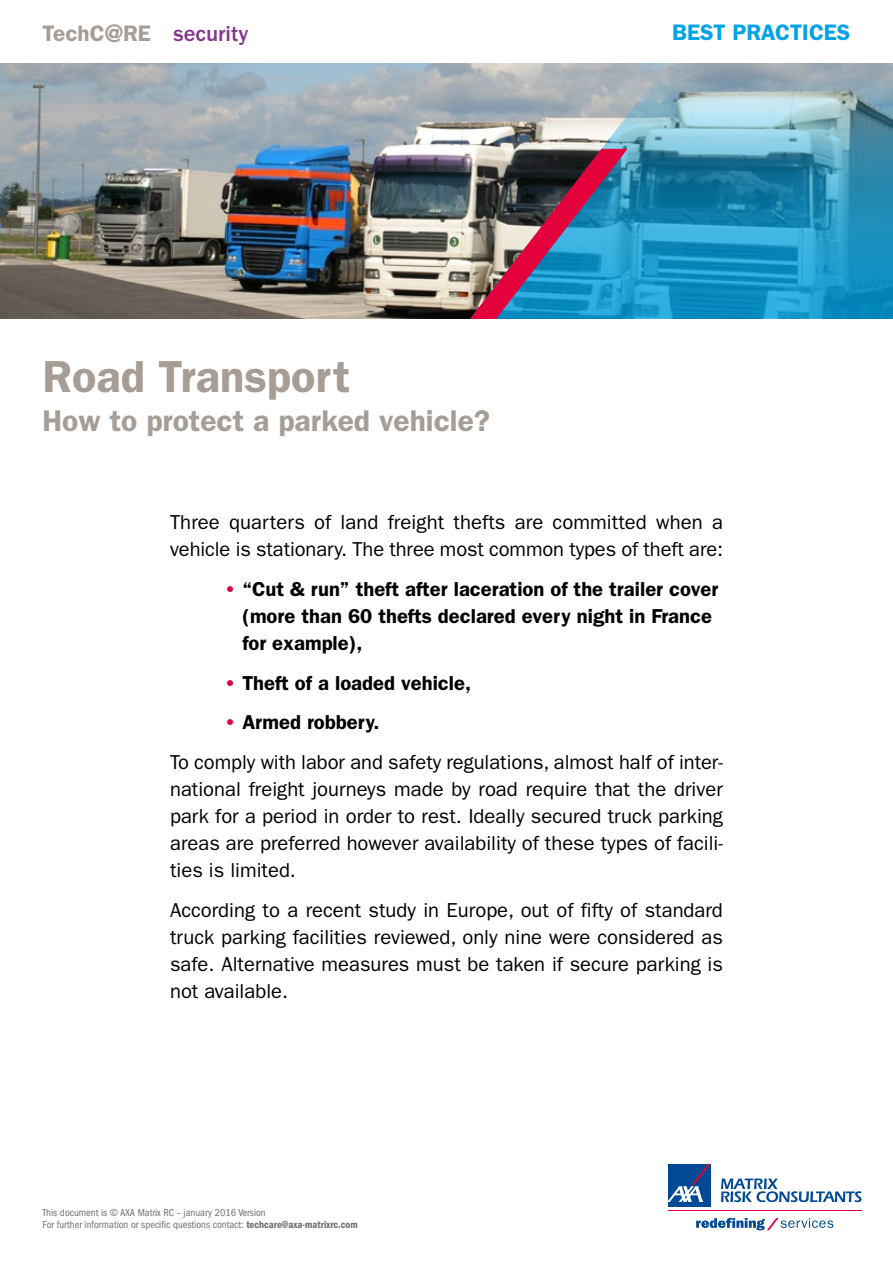
<style>
.page{position:relative;width:893px;height:1263px;background:#fff}
.page>*{position:absolute;margin:0;border:0;box-sizing:border-box;transform-origin:0 0}
.t1{font:600 45px "ITC Franklin Gothic Std";color:#a59d96}
.t2{font:600 30px "ITC Franklin Gothic Std";color:#a59d96}
.t3{font:500 22.5px "ITC Franklin Gothic Std";color:#82368c}
.t4{font:600 22.5px "ITC Franklin Gothic Std";color:#00a3e6}
.t5{font:20.25px/27px "ITC Franklin Gothic Std";color:#000}
.t6{font:600 20.25px/27px "ITC Franklin Gothic Std";color:#000}
.t7{font:condensed 10.5px/12.6px "ITC Franklin Gothic Std";color:#706f6f}
.s1{font-weight:600;color:#a59d96}
.s2{font-weight:600;font-size:25.5px;color:#a59d96}
.s3{color:#e4003a}
.s4{font-weight:600;color:#e4003a}
.s5{font-weight:600}
.s6{font-family:"ITC Franklin Gothic Std Dm Cd";font-stretch:normal}
</style>
<div class="page">
<div style="left:668px;top:1164px;width:42px;height:42px;background:#004994"></div>
<svg style="left:721px;top:1178px;width:140px;height:24px"></svg>
<svg style="left:668px;top:1164px;width:42px;height:38px"></svg>
<hr style="left:668px;top:1209px;width:193px;height:1px;background:#e4003a">
<svg style="left:696px;top:1218px;width:137px;height:12px"></svg>
<img style="left:0;top:64px;width:470px;height:255px">
<img style="left:470px;top:64px;width:423px;height:255px">
<img style="left:470px;top:149px;width:158px;height:170px">
<p class="t3" style="left:43px;top:21px;width:207px"><span class="s1">TechC</span><span class="s2">@</span><span class="s1">RE</span> security</p>
<h1 class="t1" style="left:43px;top:350px;width:309px">Road Transport</h1>
<h2 class="t2" style="left:43px;top:403px;width:449px">How to protect a parked vehicle?</h2>
<p class="t4" style="left:672px;top:19px;width:180px">BEST PRACTICES</p>
<p class="t5" style="left:170px;top:509px;width:555px">Three quarters of land freight thefts are committed when a vehicle is stationary. The three most common types of theft are:</p>
<p class="t6" style="left:242px;top:575px;width:477px;text-indent:-18px"><span class="s3">•</span> “Cut &amp; run” theft after laceration of the trailer cover (more than 60 thefts declared every night in France for example),</p>
<p class="t6" style="left:224px;top:669px;width:249px"><span class="s3">•</span> Theft of a loaded vehicle,</p>
<p class="t5" style="left:170px;top:703px;width:554px;line-height:39.8px;text-indent:54px"><span class="s4">•</span> <span class="s5">Armed robbery.<br></span>To comply with labor and safety regulations, almost half of inter-</p>
<p class="t5" style="left:170px;top:776px;width:554px;text-align:justify">national freight journeys made by road require that the driver park for a period in order to rest. Ideally secured truck parking areas are preferred however availability of these types of facili&shy;ties is limited.</p>
<p class="t5" style="left:170px;top:897px;width:554px;text-align:justify">According to a recent study in Europe, out of fifty of standard truck parking facilities reviewed, only nine were considered as safe. Alternative measures must be taken if secure parking is not available.</p>
<p class="t7" style="left:43px;top:1206px;width:317px">This document is © AXA Matrix RC – january 2016 Version<br>For further information or specific questions contact: <span class="s6">techcare@axa-matrixrc.com</span></p>
</div>
